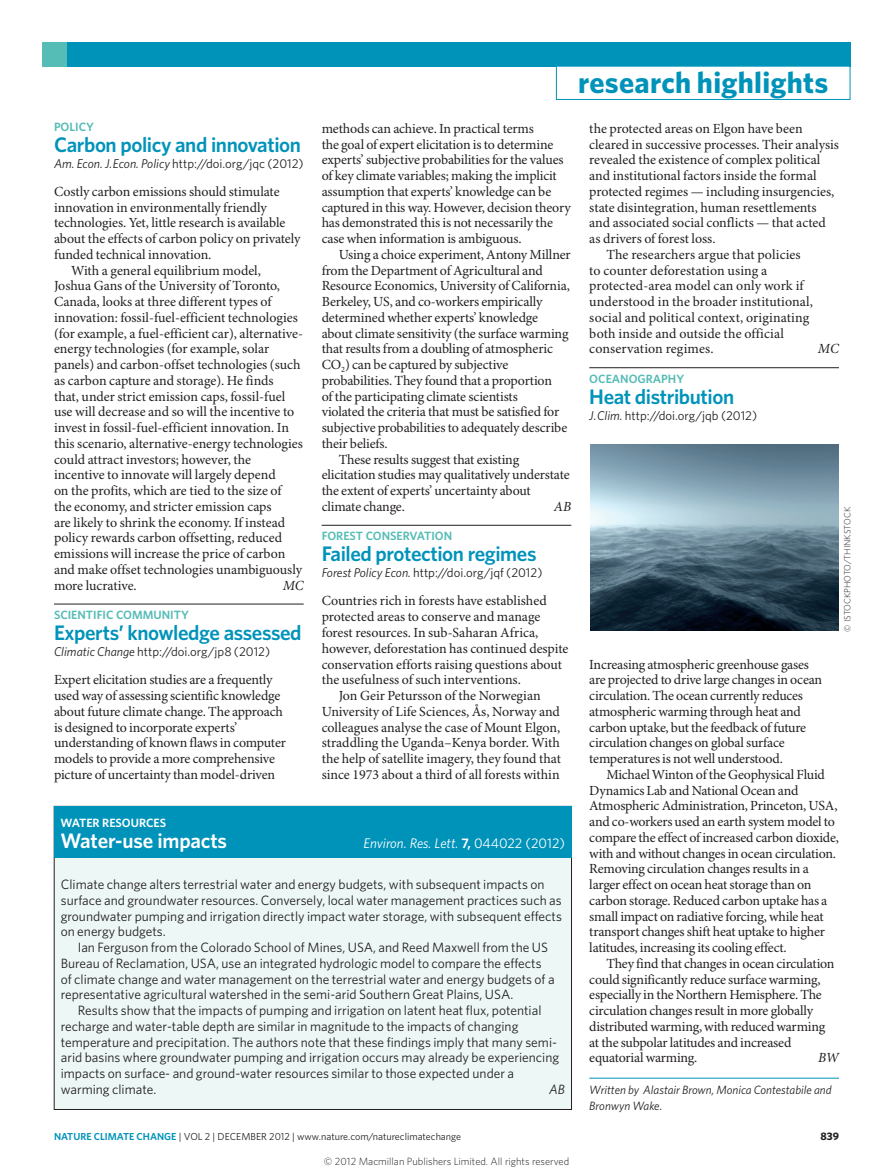
<style>
.page{position:relative;width:893px;height:1174px;background:#fff}
.page>*{position:absolute;margin:0;border:0;box-sizing:border-box;transform-origin:0 0}
.t1{font:700 30px "Whitney";letter-spacing:.01em;color:#0093ba}
.Title{font:600 21px "Whitney";letter-spacing:-.02em;color:#0093ba}
.RH_box_title{font:600 21px "Whitney";letter-spacing:-.01em;color:#fff}
.Body_text{font:13.95px/15.8px "Minion Pro";letter-spacing:-.01em;color:#231f20}
.Body_first{font:13.95px/15.8px "Minion Pro";letter-spacing:-.01em;color:#231f20}
.Body_text-2{font:13.95px/15.8px "Minion Pro";letter-spacing:.01em;color:#231f20}
.RH_box_title-2{font:italic 13.95px "Whitney";color:#fff}
.Body_text-3{font:italic 13.95px "Minion Pro";letter-spacing:-.01em;color:#231f20}
.Box_body_text{font:13.5px/15.8px "Whitney";color:#231f20}
.Box_body_first{font:13.5px/15.8px "Whitney";color:#231f20}
.Box_body_text-2{font:italic 13.5px "Whitney";color:#231f20}
.Journal_DOI_ref{font:12.75px "Whitney";color:#231f20}
.Author_information{font:italic 12px/15.8px "Whitney";color:#231f20}
.Subject_w_rule{font:600 12px "Whitney";color:#56bcb6}
.RH_box_subject{font:600 12px "Whitney";color:#fff}
.Subject{font:600 12px "Whitney";color:#56bcb6}
.t2{font:700 10.8px "Whitney";color:#231f20}
.t3{font:300 10.5px "Whitney";color:#231f20}
.t4{font:10.2px "Whitney";color:#231f20}
.Picture_credit{font:300 9px "Whitney";color:#231f20}
.s1{font-style:italic}
.s2{font-weight:600;font-style:normal}
.s3{font-style:normal}
.s4{font-weight:600;color:#0093ba}
</style>
<div class="page">
<div style="left:43px;top:43px;width:807px;height:24px;background:#0093ba"></div>
<div style="left:43px;top:43px;width:24px;height:24px;background:#56bcb6"></div>
<div style="left:556px;top:66px;width:294px;height:34px;border:1px solid #0093ba"></div>
<hr style="left:54px;top:604px;width:250px;height:1px;background:#231f20">
<hr style="left:322px;top:525px;width:249px;height:1px;background:#231f20">
<hr style="left:589px;top:367px;width:250px;height:1px;background:#231f20">
<hr style="left:589px;top:1078px;width:250px;height:1px;background:#0093ba">
<img style="left:590px;top:444px;width:249px;height:187px">
<div style="left:54px;top:806px;width:517px;height:303px;background:#edf7f6"></div>
<div style="left:54px;top:806px;width:517px;height:52px;background:#0093ba"></div>
<p class="t1" style="left:578px;top:62px;width:252px">research highlights</p>
<p class="Subject" style="left:54px;top:119px;width:41px">POLICY</p>
<p class="Title" style="left:54px;top:131px;width:249px">Carbon policy and innovation</p>
<p class="Journal_DOI_ref" style="left:54px;top:155px;width:251px"><span class="s1">Am. Econ. J. Econ. Policy</span> http://doi.org/jqc (2012)</p>
<p class="Body_first" style="left:54px;top:184px;width:248px">Costly carbon emissions should stimulate innovation in environmentally friendly technologies. Yet, little research is available about the effects of carbon policy on privately funded technical innovation.</p>
<p class="Body_text" style="left:54px;top:263px;width:251px;text-indent:17px">With a general equilibrium model,<br>Joshua Gans of the University of Toronto, Canada, looks at three different types of innovation: fossil-fuel-efficient technologies (for example, a fuel-efficient car), alternative&shy;energy technologies (for example, solar panels) and carbon-offset technologies (such as carbon capture and storage). He finds<br>that, under strict emission caps, fossil-fuel use will decrease and so will the incentive to invest in fossil-fuel-efficient innovation. In this scenario, alternative-energy technologies could attract investors; however, the incentive to innovate will largely depend<br>on the profits, which are tied to the size of<br>the economy, and stricter emission caps<br>are likely to shrink the economy. If instead policy rewards carbon offsetting, reduced emissions will increase the price of carbon and make offset technologies unambiguously more lucrative.</p>
<p class="Body_text-3" style="left:283px;top:577px;width:22px">MC</p>
<p class="Subject_w_rule" style="left:54px;top:607px;width:136px">SCIENTIFIC COMMUNITY</p>
<p class="Title" style="left:54px;top:619px;width:249px">Experts’ knowledge assessed</p>
<p class="Journal_DOI_ref" style="left:54px;top:643px;width:218px"><span class="s1">Climatic Change</span> http://doi.org/jp8 (2012)</p>
<p class="Body_first" style="left:54px;top:672px;width:233px">Expert elicitation studies are a frequently used way of assessing scientific knowledge about future climate change. The approach is designed to incorporate experts’ understanding of known flaws in computer models to provide a more comprehensive picture of uncertainty than model-driven</p>
<p class="Body_first" style="left:322px;top:121px;width:251px">methods can achieve. In practical terms<br>the goal of expert elicitation is to determine experts’ subjective probabilities for the values of key climate variables; making the implicit assumption that experts’ knowledge can be captured in this way. However, decision theory has demonstrated this is not necessarily the case when information is ambiguous.</p>
<p class="Body_text" style="left:322px;top:247px;width:251px;text-indent:17px">Using a choice experiment, Antony Millner from the Department of Agricultural and Resource Economics, University of California, Berkeley, US, and co-workers empirically determined whether experts’ knowledge about climate sensitivity (the surface warming that results from a doubling of atmospheric CO<sub>2</sub>) can be captured by subjective probabilities. They found that a proportion<br>of the participating climate scientists<br>violated the criteria that must be satisfied for subjective probabilities to adequately describe their beliefs.</p>
<p class="Body_text" style="left:322px;top:452px;width:249px;text-indent:17px">These results suggest that existing elicitation studies may qualitatively understate the extent of experts’ uncertainty about climate change.</p>
<p class="Body_text-3" style="left:554px;top:498px;width:19px">AB</p>
<p class="Subject_w_rule" style="left:322px;top:528px;width:132px">FOREST CONSERVATION</p>
<p class="Title" style="left:322px;top:540px;width:216px">Failed protection regimes</p>
<p class="Journal_DOI_ref" style="left:322px;top:564px;width:222px"><span class="s1">Forest Policy Econ.</span> http://doi.org/jqf (2012)</p>
<p class="Body_first" style="left:322px;top:593px;width:248px">Countries rich in forests have established protected areas to conserve and manage forest resources. In sub-Saharan Africa, however, deforestation has continued despite conservation efforts raising questions about the usefulness of such interventions.</p>
<p class="Body_text" style="left:322px;top:688px;width:241px;text-align:center">Jon Geir Petursson of the Norwegian University of Life Sciences, Ås, Norway and colleagues analyse the case of Mount Elgon, straddling the Uganda–Kenya border. With the help of satellite imagery, they found that since 1973 about a third of all forests within</p>
<p class="RH_box_subject" style="left:61px;top:814px;width:107px">WATER RESOURCES</p>
<p class="RH_box_title" style="left:61px;top:826px;width:168px">Water-use impacts</p>
<p class="RH_box_title-2" style="left:363px;top:833px;width:203px">Environ. Res. Lett. <span class="s2">7,</span> <span class="s3">044022 (2012)</span></p>
<p class="Box_body_first" style="left:61px;top:876px;width:503px">Climate change alters terrestrial water and energy budgets, with subsequent impacts on surface and groundwater resources. Conversely, local water management practices such as groundwater pumping and irrigation directly impact water storage, with subsequent effects on energy budgets.</p>
<p class="Box_body_text" style="left:61px;top:939px;width:495px;text-indent:17px">Ian Ferguson from the Colorado School of Mines, USA, and Reed Maxwell from the US Bureau of Reclamation, USA, use an integrated hydrologic model to compare the effects of climate change and water management on the terrestrial water and energy budgets of a representative agricultural watershed in the semi-arid Southern Great Plains, USA.</p>
<p class="Box_body_text" style="left:61px;top:1002px;width:500px;text-indent:17px">Results show that the impacts of pumping and irrigation on latent heat flux, potential recharge and water-table depth are similar in magnitude to the impacts of changing temperature and precipitation. The authors note that these findings imply that many semi&shy;arid basins where groundwater pumping and irrigation occurs may already be experiencing impacts on surface- and ground-water resources similar to those expected under a warming climate.</p>
<p class="Box_body_text-2" style="left:549px;top:1080px;width:17px">AB</p>
<p class="Body_text" style="left:589px;top:121px;width:251px">the protected areas on Elgon have been cleared in successive processes. Their analysis revealed the existence of complex political and institutional factors inside the formal protected regimes — including insurgencies, state disintegration, human resettlements and associated social conflicts — that acted as drivers of forest loss.</p>
<p class="Body_text-2" style="left:589px;top:247px;width:225px;text-indent:17px">The researchers argue that policies to counter deforestation using a protected-area model can only work if understood in the broader institutional, social and political context, originating both inside and outside the official conservation regimes.</p>
<p class="Body_text-3" style="left:818px;top:340px;width:23px">MC</p>
<p class="Subject_w_rule" style="left:589px;top:371px;width:96px">OCEANOGRAPHY</p>
<p class="Title" style="left:589px;top:382px;width:146px">Heat distribution</p>
<p class="Journal_DOI_ref" style="left:589px;top:407px;width:169px"><span class="s1">J. Clim.</span> http://doi.org/jqb (2012)</p>
<p class="Picture_credit" style="left:841px;top:631px;width:126px;rotate:-90deg">© ISTOCKPHOTO/THINKSTOCK</p>
<p class="Body_first" style="left:589px;top:656px;width:234px">Increasing atmospheric greenhouse gases are projected to drive large changes in ocean circulation. The ocean currently reduces atmospheric warming through heat and carbon uptake, but the feedback of future circulation changes on global surface temperatures is not well understood.</p>
<p class="Body_text" style="left:589px;top:767px;width:251px;text-indent:17px">Michael Winton of the Geophysical Fluid Dynamics Lab and National Ocean and Atmospheric Administration, Princeton, USA, and co-workers used an earth system model to compare the effect of increased carbon dioxide, with and without changes in ocean circulation.<br>Removing circulation changes results in a larger effect on ocean heat storage than on carbon storage. Reduced carbon uptake has a small impact on radiative forcing, while heat transport changes shift heat uptake to higher latitudes, increasing its cooling effect.</p>
<p class="Body_text" style="left:589px;top:956px;width:247px;text-indent:17px">They find that changes in ocean circulation could significantly reduce surface warming, especially in the Northern Hemisphere. The circulation changes result in more globally distributed warming, with reduced warming at the subpolar latitudes and increased equatorial warming.</p>
<p class="Body_text-3" style="left:818px;top:1049px;width:22px">BW</p>
<p class="Author_information" style="left:589px;top:1081px;width:244px">Written by Alastair Brown, Monica Contestabile and<br>Bronwyn Wake.</p>
<p class="t4" style="left:54px;top:1129px;width:409px"><span class="s4">NATURE CLIMATE CHANGE</span> | VOL 2 | DECEMBER 2012 | www.nature.com/natureclimatechange</p>
<p class="t2" style="left:820px;top:1129px;width:20px">839</p>
<p class="t3" style="left:324px;top:1154px;width:247px">© 2012 Macmillan Publishers Limited. All rights reserved</p>
</div>
